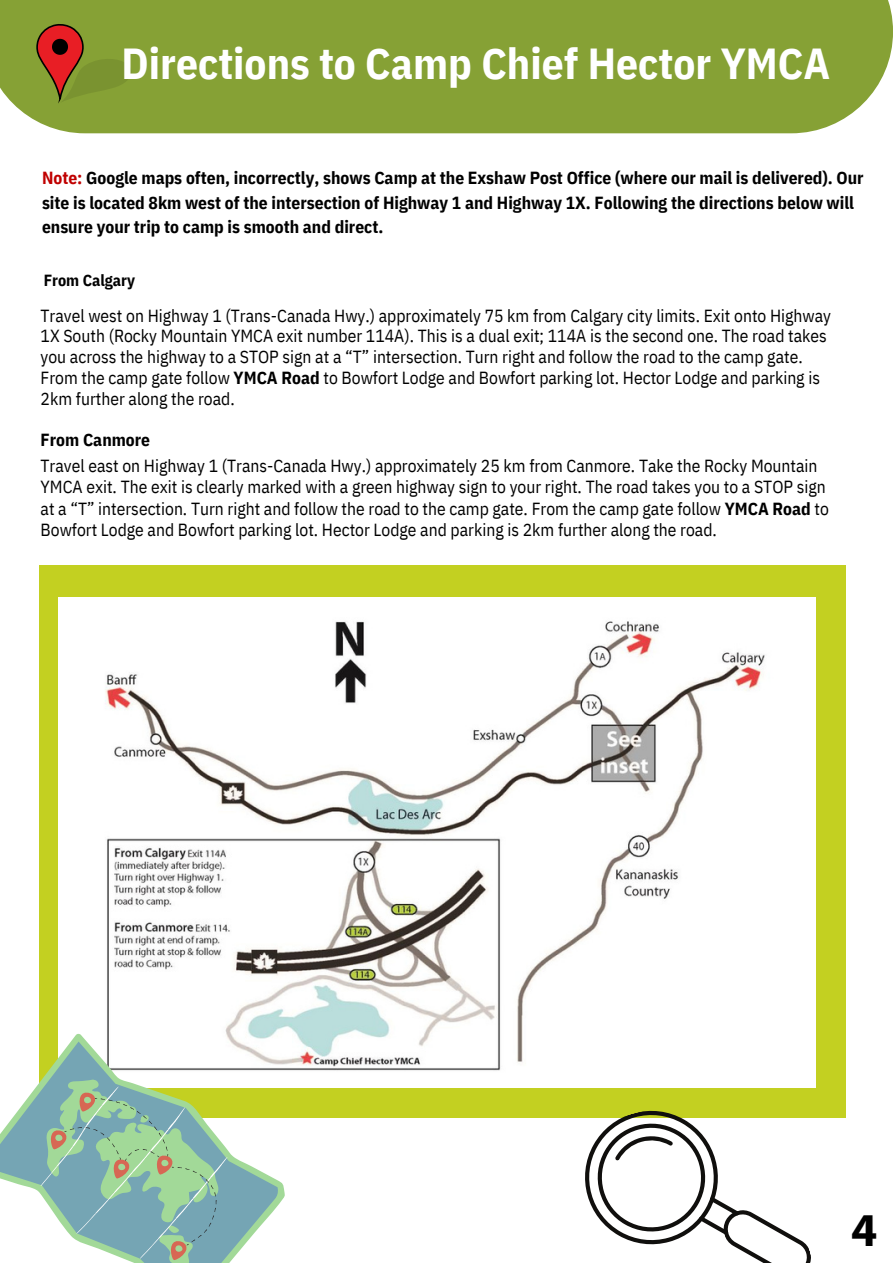
<style>
.page{position:relative;width:893px;height:1264px;background:#fff}
.page>*{position:absolute;margin:0;border:0;box-sizing:border-box;transform-origin:0 0}
.t1{font:700 47.25px "Myriad Pro";color:#000}
.t2{font:700 43.35px "IBM Plex Sans Cond";color:#fff}
.t3{font:17.55px/20.7px "IBM Plex Sans Cond";color:#000}
.t4{font:700 17.55px/24px "IBM Plex Sans Cond";color:#000}
.t5{font:700 16.05px "IBM Plex Sans Cond";color:#000}
.s1{color:#c00000}
.s2{font-weight:700}
</style>
<div class="page">
<div style="left:39px;top:565px;width:806px;height:552px;background:#c3d021"></div>
<img style="left:58px;top:597px;width:757px;height:490px">
<div style="left:0;top:0;width:892px;height:133px;background:#86a135"></div>
<svg style="left:36px;top:23px;width:96px;height:80px;background:#8f772d"></svg>
<svg style="left:58px;top:1020px;width:247px;height:98px;background:#e9f0df"></svg>
<svg style="left:0;top:1030px;width:295px;height:219px"></svg>
<svg style="left:23px;top:1064px;width:218px;height:198px"></svg>
<svg style="left:563px;top:1110px;width:252px;height:152px"></svg>
<p class="t2" style="left:121px;top:34px;width:710px">Directions to Camp Chief Hector YMCA</p>
<p class="t4" style="left:42px;top:166px;width:823px"><span class="s1">Note:</span> Google maps often, incorrectly, shows Camp at the Exshaw Post Office (where our mail is delivered). Our site is located 8km west of the intersection of Highway 1 and Highway 1X. Following the directions below will ensure your trip to camp is smooth and direct.</p>
<p class="t5" style="left:44px;top:269px;width:93px">From Calgary</p>
<p class="t3" style="left:41px;top:304px;width:792px">Travel west on Highway 1 (Trans-Canada Hwy.) approximately 75 km from Calgary city limits. Exit onto Highway 1X South (Rocky Mountain YMCA exit number 114A). This is a dual exit; 114A is the second one. The road takes you across the highway to a STOP sign at a “T” intersection. Turn right and follow the road to the camp gate.<br>From the camp gate follow <span class="s2">YMCA Road</span> to Bowfort Lodge and Bowfort parking lot. Hector Lodge and parking is 2km further along the road.</p>
<p class="t4" style="left:41px;top:427px;width:111px">From Canmore</p>
<p class="t3" style="left:41px;top:455px;width:778px">Travel east on Highway 1 (Trans-Canada Hwy.) approximately 25 km from Canmore. Take the Rocky Mountain</p>
<p class="t3" style="left:41px;top:476px;width:786px">YMCA exit. The exit is clearly marked with a green highway sign to your right. The road takes you to a STOP sign</p>
<p class="t3" style="left:41px;top:498px;width:789px">at a “T” intersection. Turn right and follow the road to the camp gate. From the camp gate follow <span class="s2">YMCA Road</span> to</p>
<p class="t3" style="left:41px;top:519px;width:677px">Bowfort Lodge and Bowfort parking lot. Hector Lodge and parking is 2km further along the road.</p>
<p class="t1" style="left:851px;top:1210px;width:28px">4</p>
</div>
